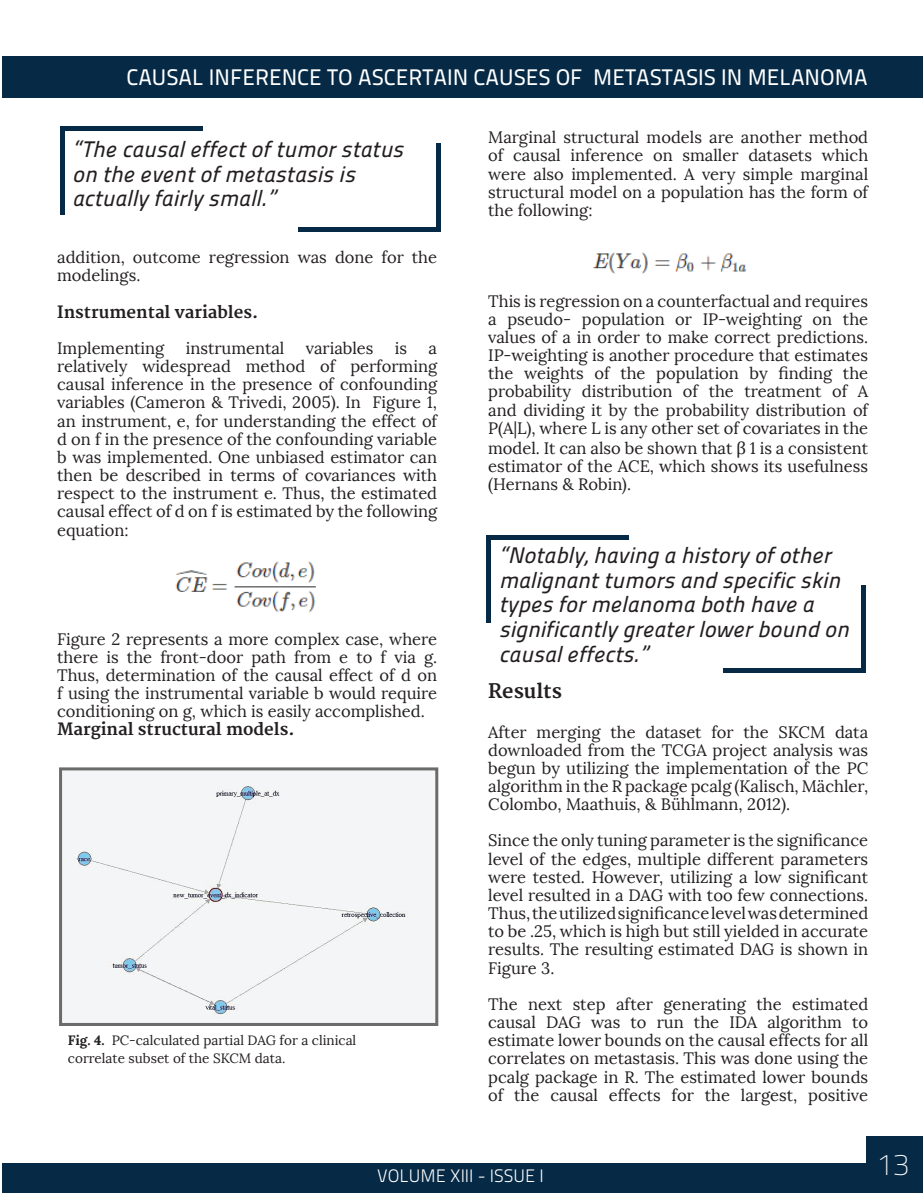
<style>
.page{position:relative;width:923px;height:1193px;background:#fff}
.page>*{position:absolute;margin:0;border:0;box-sizing:border-box;transform-origin:0 0}
.t1{font:37.5px "Titillium Maps 26 L 750 wt";color:#fff}
.t2{font:30px "Titillium Title 12";color:#fff}
.t3{font:22.5px/24.8px "Titillitalic 500 wt";color:#231f20}
.t4{font:22.5px "Titillium Maps 26 L 500 wt";color:#fff}
.t5{font:700 19.5px "Merriweather";color:#231f20}
.t6{font:18px "Titillium Maps 26 L 250 wt";color:#fff}
.t7{font:16.5px/18.1px "Lora";color:#231f20;text-align:justify}
.t8{font:700 16.5px "Merriweather";color:#231f20}
.t9{font:13.5px/18.1px "Lora";color:#231f20}
.s1{font-weight:700}
.s2{font-family:"Cambria";font-size:18px}
</style>
<div class="page">
<div style="left:2px;top:1163px;width:918px;height:29px;background:#062a46"></div>
<div style="left:866px;top:1136px;width:56px;height:56px;background:#062a46"></div>
<div style="left:3px;top:56px;width:919px;height:42px;background:#062a46"></div>
<div style="left:723px;top:668px;width:142px;height:5px;background:#062a46"></div>
<hr style="left:861px;top:585px;width:4px;height:88px;background:#062a46">
<hr style="left:486px;top:535px;width:143px;height:4px;background:#062a46">
<div style="left:486px;top:535px;width:5px;height:88px;background:#062a46"></div>
<hr style="left:298px;top:227px;width:142px;height:4px;background:#062a46">
<hr style="left:436px;top:143px;width:4px;height:88px;background:#062a46">
<div style="left:60px;top:126px;width:143px;height:5px;background:#062a46"></div>
<div style="left:60px;top:126px;width:5px;height:89px;background:#062a46"></div>
<div style="left:63px;top:771px;width:371px;height:251px;background:#f4f5f6"></div>
<div style="left:59px;top:767px;width:379px;height:259px;border:3px solid #6b6b6b"></div>
<img style="left:175px;top:561px;width:141px;height:52px">
<img style="left:592px;top:252px;width:155px;height:22px">
<h1 class="t1" style="left:56px;top:49px;width:276px">Faculty Spotlight</h1>
<h3 class="t4" style="left:126px;top:61px;width:742px">CAUSAL INFERENCE TO ASCERTAIN CAUSES OF METASTASIS IN MELANOMA</h3>
<h3 class="t3" style="left:72px;top:135px;width:333px">“The causal effect of tumor status on the event of metastasis is actually fairly small.”</h3>
<p class="t7" style="left:57px;top:248px;width:381px">addition, outcome regression was done for the modelings.</p>
<p class="t8" style="left:57px;top:302px;width:202px">Instrumental variables.</p>
<p class="t7" style="left:57px;top:339px;width:109px">Implementing</p>
<p class="t7" style="left:186px;top:339px;width:100px">instrumental</p>
<p class="t7" style="left:306px;top:339px;width:69px">variables</p>
<p class="t7" style="left:395px;top:339px;width:14px">is</p>
<p class="t7" style="left:57px;top:339px;width:381px;text-indent:371px">a relatively widespread method of performing causal inference in the presence of confounding variables (Cameron &amp; Trivedi, 2005). In Figure 1, an instrument, e, for understanding the effect of d on f in the presence of the confounding variable b was implemented. One unbiased estimator can then be described in terms of covariances with respect to the instrument e. Thus, the estimated causal effect of d on f is estimated by the following equation:</p>
<p class="t7" style="left:57px;top:629px;width:381px">Figure 2 represents a more complex case, where there is the front-door path from e to f via g.<br>Thus, determination of the causal effect of d on f using the instrumental variable b would require conditioning on g, which is easily accomplished.</p>
<p class="t8" style="left:57px;top:720px;width:239px">Marginal structural models.</p>
<p class="t9" style="left:68px;top:1030px;width:290px"><span class="s1">Fig. 4.</span> PC-calculated partial DAG for a clinical correlate subset of the SKCM data.</p>
<p class="t7" style="left:488px;top:128px;width:381px">Marginal structural models are another method of causal inference on smaller datasets which were also implemented. A very simple marginal structural model on a population has the form of the following:</p>
<p class="t7" style="left:488px;top:292px;width:381px">This is regression on a counterfactual and requires a pseudo- population or IP-weighting on the values of a in order to make correct predictions.<br>IP-weighting is another procedure that estimates the weights of the population by finding the probability distribution of the treatment of A and dividing it by the probability distribution of P(A|L), where L is any other set of covariates in the</p>
<p class="t7" style="left:488px;top:439px;width:381px">model. It can also be shown that <span class="s2">β</span> 1 is a consistent estimator of the ACE, which shows its usefulness (Hernans &amp; Robin).</p>
<h3 class="t3" style="left:499px;top:541px;width:351px">“Notably, having a history of other malignant tumors and specific skin types for melanoma both have a significantly greater lower bound on causal effects.”</h3>
<p class="t5" style="left:488px;top:679px;width:75px">Results</p>
<p class="t7" style="left:488px;top:722px;width:381px">After merging the dataset for the SKCM data downloaded from the TCGA project analysis was begun by utilizing the implementation of the PC algorithm in the R package pcalg (Kalisch, Mächler, Colombo, Maathuis, &amp; Bühlmann, 2012).</p>
<p class="t7" style="left:488px;top:831px;width:381px">Since the only tuning parameter is the significance level of the edges, multiple different parameters were tested. However, utilizing a low significant level resulted in a DAG with too few connections.<br>Thus, the utilized significance level was determined to be .25, which is high but still yielded in accurate results. The resulting estimated DAG is shown in Figure 3.</p>
<p class="t7" style="left:488px;top:995px;width:381px">The next step after generating the estimated causal DAG was to run the IDA algorithm to estimate lower bounds on the causal effects for all correlates on metastasis. This was done using the pcalg package in R. The estimated lower bounds of the causal effects for the largest, positive</p>
<p class="t6" style="left:377px;top:1162px;width:168px">VOLUME XIII - ISSUE I</p>
<h2 class="t2" style="left:877px;top:1143px;width:33px">13</h2>
</div>
